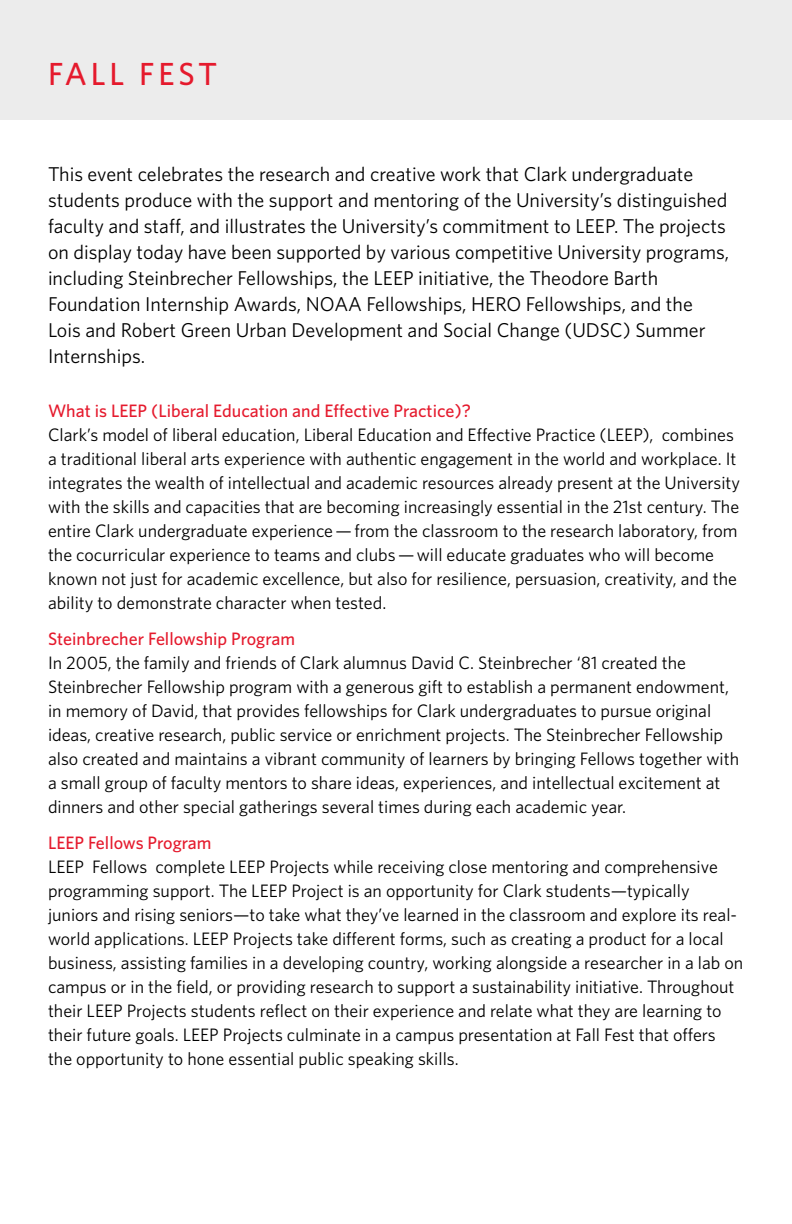
<style>
.page{position:relative;width:792px;height:1224px;background:#fff}
.page>*{position:absolute;margin:0;border:0;box-sizing:border-box;transform-origin:0 0}
.t1{font:500 32px "Whitney";letter-spacing:.12em;color:#e51a2d}
.t2{font:20px/26px "Whitney";color:#000}
.t3{font:18px/24px "Whitney";color:#000}
.t4{font:500 18px "Whitney";color:#e51a2d}
</style>
<div class="page">
<div style="left:0;top:0;width:792px;height:120px;background:#ececec"></div>
<h1 class="t1" style="left:48px;top:53px;width:171px">FALL FEST</h1>
<p class="t2" style="left:48px;top:161px;width:683px">This event celebrates the research and creative work that Clark undergraduate students produce with the support and mentoring of the University’s distinguished faculty and staff, and illustrates the University’s commitment to LEEP. The projects on display today have been supported by various competitive University programs, including Steinbrecher Fellowships, the LEEP initiative, the Theodore Barth Foundation Internship Awards, NOAA Fellowships, HERO Fellowships, and the Lois and Robert Green Urban Development and Social Change (UDSC) Summer Internships.</p>
<p class="t4" style="left:48px;top:399px;width:425px">What is LEEP (Liberal Education and Effective Practice)?</p>
<p class="t3" style="left:48px;top:423px;width:694px">Clark’s model of liberal education, Liberal Education and Effective Practice (LEEP), combines a traditional liberal arts experience with authentic engagement in the world and workplace. It integrates the wealth of intellectual and academic resources already present at the University with the skills and capacities that are becoming increasingly essential in the 21st century. The entire Clark undergraduate experience — from the classroom to the research laboratory, from the cocurricular experience to teams and clubs — will educate graduates who will become known not just for academic excellence, but also for resilience, persuasion, creativity, and the ability to demonstrate character when tested.</p>
<p class="t4" style="left:48px;top:627px;width:249px">Steinbrecher Fellowship Program</p>
<p class="t3" style="left:48px;top:651px;width:693px">In 2005, the family and friends of Clark alumnus David C. Steinbrecher ‘81 created the Steinbrecher Fellowship program with a generous gift to establish a permanent endowment, in memory of David, that provides fellowships for Clark undergraduates to pursue original ideas, creative research, public service or enrichment projects. The Steinbrecher Fellowship also created and maintains a vibrant community of learners by bringing Fellows together with a small group of faculty mentors to share ideas, experiences, and intellectual excitement at dinners and other special gatherings several times during each academic year.</p>
<p class="t4" style="left:48px;top:831px;width:165px">LEEP Fellows Program</p>
<p class="t3" style="left:48px;top:855px;width:697px">LEEP Fellows complete LEEP Projects while receiving close mentoring and comprehensive programming support. The LEEP Project is an opportunity for Clark students—typically juniors and rising seniors—to take what they’ve learned in the classroom and explore its real&shy;world applications. LEEP Projects take different forms, such as creating a product for a local business, assisting families in a developing country, working alongside a researcher in a lab on campus or in the field, or providing research to support a sustainability initiative. Throughout their LEEP Projects students reflect on their experience and relate what they are learning to their future goals. LEEP Projects culminate in a campus presentation at Fall Fest that offers the opportunity to hone essential public speaking skills.</p>
</div>
